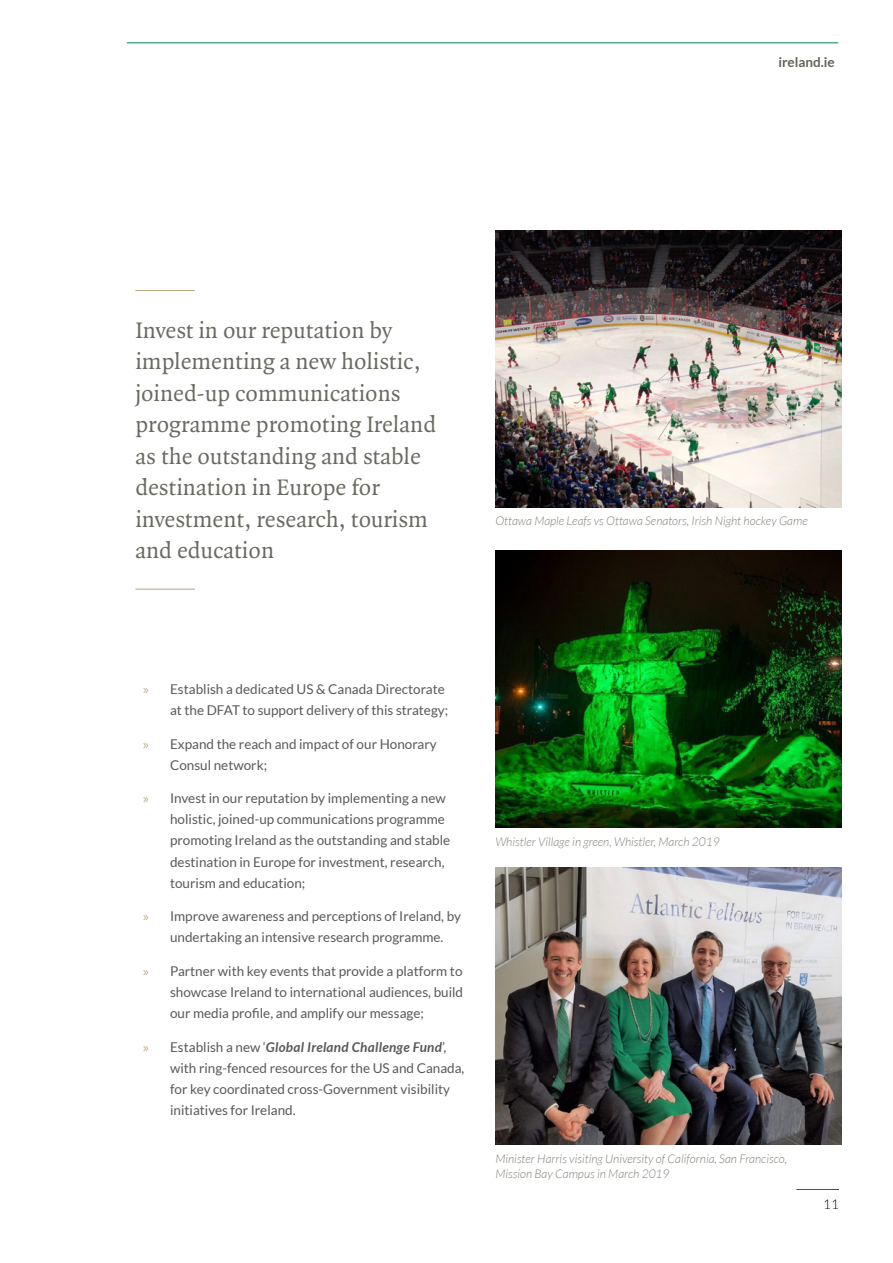
<style>
.page{position:relative;width:893px;height:1263px;background:#fff}
.page>*{position:absolute;margin:0;border:0;box-sizing:border-box;transform-origin:0 0}
.t1{font:24px/31.5px "Quadraat Pro";color:#6b6a62}
.t2{font:13.5px/21px "Lato";color:#58595b}
.t3{font:700 13.5px "Lato";color:#63635b}
.t4{font:300 13.5px "Lato";color:#000}
.t5{font:italic 300 12px/15px "Lato";color:#818179}
.s1{font-family:"Myriad Pro";color:#baa87b}
.s2{font-weight:700;font-style:italic}
</style>
<div class="page">
<hr style="left:796px;top:1189px;width:43px;height:1px;background:#51534a">
<hr style="left:127px;top:43px;width:711px;height:1px;background:#008457">
<img style="left:495px;top:231px;width:347px;height:276px">
<img style="left:495px;top:551px;width:347px;height:276px">
<img style="left:495px;top:868px;width:347px;height:276px">
<hr style="left:135px;top:290px;width:60px;height:1px;background:#a99562">
<hr style="left:135px;top:589px;width:60px;height:1px;background:#a99562">
<p class="t3" style="left:778px;top:54px;width:58px">ireland.ie</p>
<h1 class="t1" style="left:135px;top:314px;width:302px">Invest in our reputation by implementing a new holistic, joined-up communications programme promoting Ireland as the outstanding and stable destination in Europe for investment, research, tourism and education</h1>
<p class="t5" style="left:495px;top:514px;width:314px">Ottawa Maple Leafs vs Ottawa Senators, Irish Night hockey Game</p>
<p class="t2" style="left:143px;top:678px;width:307px;text-align:right"><span class="s1">»</span> Establish a dedicated US &amp; Canada Directorate at the DFAT to support delivery of this strategy;</p>
<p class="t2" style="left:170px;top:733px;width:268px;text-indent:-27px"><span class="s1">»</span> Expand the reach and impact of our Honorary<br>Consul network;</p>
<p class="t2" style="left:170px;top:788px;width:282px;text-indent:-27px"><span class="s1">»</span> Invest in our reputation by implementing a new holistic, joined-up communications programme promoting Ireland as the outstanding and stable destination in Europe for investment, research, tourism and education;</p>
<p class="t2" style="left:170px;top:906px;width:292px;text-indent:-27px"><span class="s1">»</span> Improve awareness and perceptions of Ireland, by undertaking an intensive research programme.</p>
<p class="t2" style="left:170px;top:960px;width:295px;text-align:justify;text-indent:-27px"><span class="s1">»</span> Partner with key events that provide a platform to showcase Ireland to international audiences, build our media profile, and amplify our message;</p>
<p class="t2" style="left:170px;top:1036px;width:296px;text-indent:-27px"><span class="s1">»</span> Establish a new ‘<span class="s2">Global Ireland Challenge Fund</span>’, with ring-fenced resources for the US and Canada, for key coordinated cross-Government visibility initiatives for Ireland.</p>
<p class="t5" style="left:495px;top:834px;width:226px">Whistler Village in green, Whistler, March 2019</p>
<p class="t5" style="left:495px;top:1151px;width:293px">Minister Harris visiting University of California, San Francisco,<br>Mission Bay Campus in March 2019</p>
<p class="t4" style="left:823px;top:1197px;width:17px">11</p>
</div>
